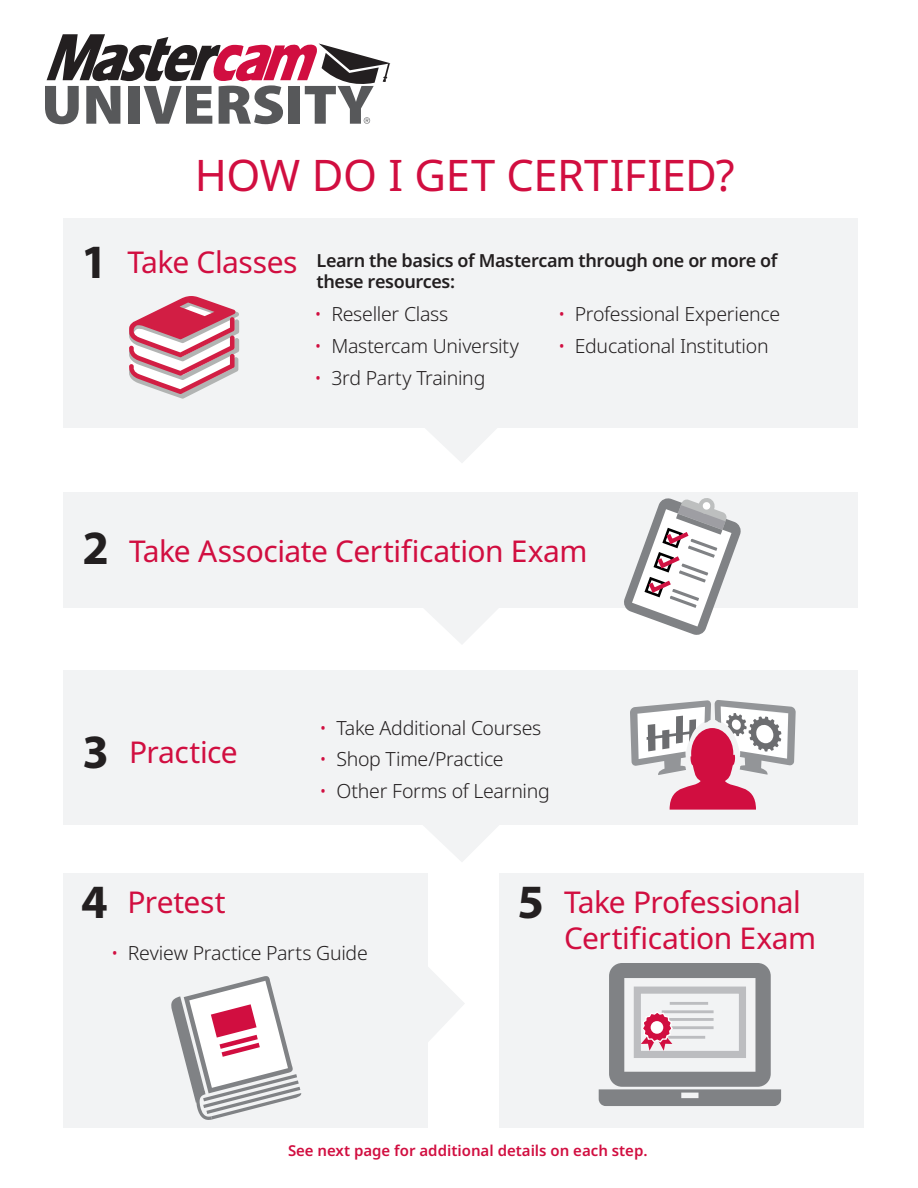
<style>
.page{position:relative;width:918px;height:1188px;background:#fff}
.page>*{position:absolute;margin:0;border:0;box-sizing:border-box;transform-origin:0 0}
.t1{font:700 48px "Myriad Pro";color:#231f20}
.Large_Head{font:43.5px "Noto Sans";letter-spacing:-.01em;color:#d10e40}
.Paula_s_bullets{font:30px/36px "Noto Sans";letter-spacing:-.015em;color:#d10e40}
.Paula_s_bullets-2{font:300 19.5px "Noto Sans";letter-spacing:-.015em;color:#231f20}
.Paula_s_bullets-3{font:600 18px/21px "Noto Sans";letter-spacing:-.025em;color:#231f20}
.t2{font:600 15px "Noto Sans";color:#d10e40}
.s1{color:#d10e40}
</style>
<div class="page">
<div style="left:63px;top:670px;width:795px;height:155px;background:#f2f3f4"></div>
<svg style="left:423px;top:825px;width:76px;height:37px"></svg>
<div style="left:63px;top:873px;width:365px;height:255px;background:#f2f3f4"></div>
<svg style="left:428px;top:967px;width:36px;height:75px"></svg>
<div style="left:63px;top:218px;width:795px;height:210px;background:#f2f3f4"></div>
<svg style="left:425px;top:428px;width:72px;height:35px"></svg>
<div style="left:63px;top:492px;width:795px;height:116px;background:#f2f3f4"></div>
<svg style="left:424px;top:608px;width:74px;height:36px"></svg>
<div style="left:500px;top:873px;width:364px;height:255px;background:#f2f3f4"></div>
<svg style="left:45px;top:34px;width:346px;height:90px"></svg>
<svg style="left:129px;top:296px;width:110px;height:103px"></svg>
<svg style="left:599px;top:963px;width:182px;height:143px"></svg>
<div style="left:651px;top:1021px;width:12px;height:13px;background:#fff;border-radius:50%"></div>
<svg style="left:624px;top:498px;width:117px;height:137px"></svg>
<svg style="left:630px;top:700px;width:166px;height:110px"></svg>
<div style="left:691px;top:728px;width:42px;height:51px;background:#d10e40;border-radius:50%"></div>
<svg style="left:171px;top:976px;width:131px;height:144px"></svg>
<p class="t1" style="left:81px;top:231px;width:28px">1</p>
<p class="Large_Head" style="left:195px;top:144px;width:541px">HOW DO I GET CERTIFIED?</p>
<p class="Paula_s_bullets" style="left:128px;top:244px;width:172px">Take Classes</p>
<p class="Paula_s_bullets-3" style="left:316px;top:250px;width:463px">Learn the basics of Mastercam through one or more of these resources:</p>
<p class="Paula_s_bullets-2" style="left:315px;top:300px;width:135px"><span class="s1">•</span> Reseller Class</p>
<p class="Paula_s_bullets-2" style="left:558px;top:300px;width:224px"><span class="s1">•</span> Professional Experience</p>
<p class="Paula_s_bullets-2" style="left:315px;top:332px;width:206px"><span class="s1">•</span> Mastercam University</p>
<p class="Paula_s_bullets-2" style="left:558px;top:332px;width:212px"><span class="s1">•</span> Educational Institution</p>
<p class="Paula_s_bullets-2" style="left:315px;top:365px;width:172px"><span class="s1">•</span> 3rd Party Training</p>
<p class="t1" style="left:82px;top:517px;width:28px">2</p>
<p class="Paula_s_bullets" style="left:129px;top:533px;width:460px">Take Associate Certification Exam</p>
<p class="t1" style="left:82px;top:721px;width:28px">3</p>
<p class="Paula_s_bullets" style="left:129px;top:734px;width:110px">Practice</p>
<p class="Paula_s_bullets-2" style="left:320px;top:714px;width:223px"><span class="s1">•</span> Take Additional Courses</p>
<p class="Paula_s_bullets-2" style="left:320px;top:746px;width:186px"><span class="s1">•</span> Shop Time/Practice</p>
<p class="Paula_s_bullets-2" style="left:320px;top:777px;width:232px"><span class="s1">•</span> Other Forms of Learning</p>
<p class="t1" style="left:81px;top:871px;width:28px">4</p>
<p class="t1" style="left:518px;top:871px;width:28px">5</p>
<p class="Paula_s_bullets" style="left:128px;top:884px;width:100px">Pretest</p>
<p class="Paula_s_bullets-2" style="left:111px;top:939px;width:258px"><span class="s1">•</span> Review Practice Parts Guide</p>
<p class="Paula_s_bullets" style="left:564px;top:884px;width:254px">Take Professional<br>Certification Exam</p>
<p class="t2" style="left:288px;top:1140px;width:361px">See next page for additional details on each step.</p>
</div>
